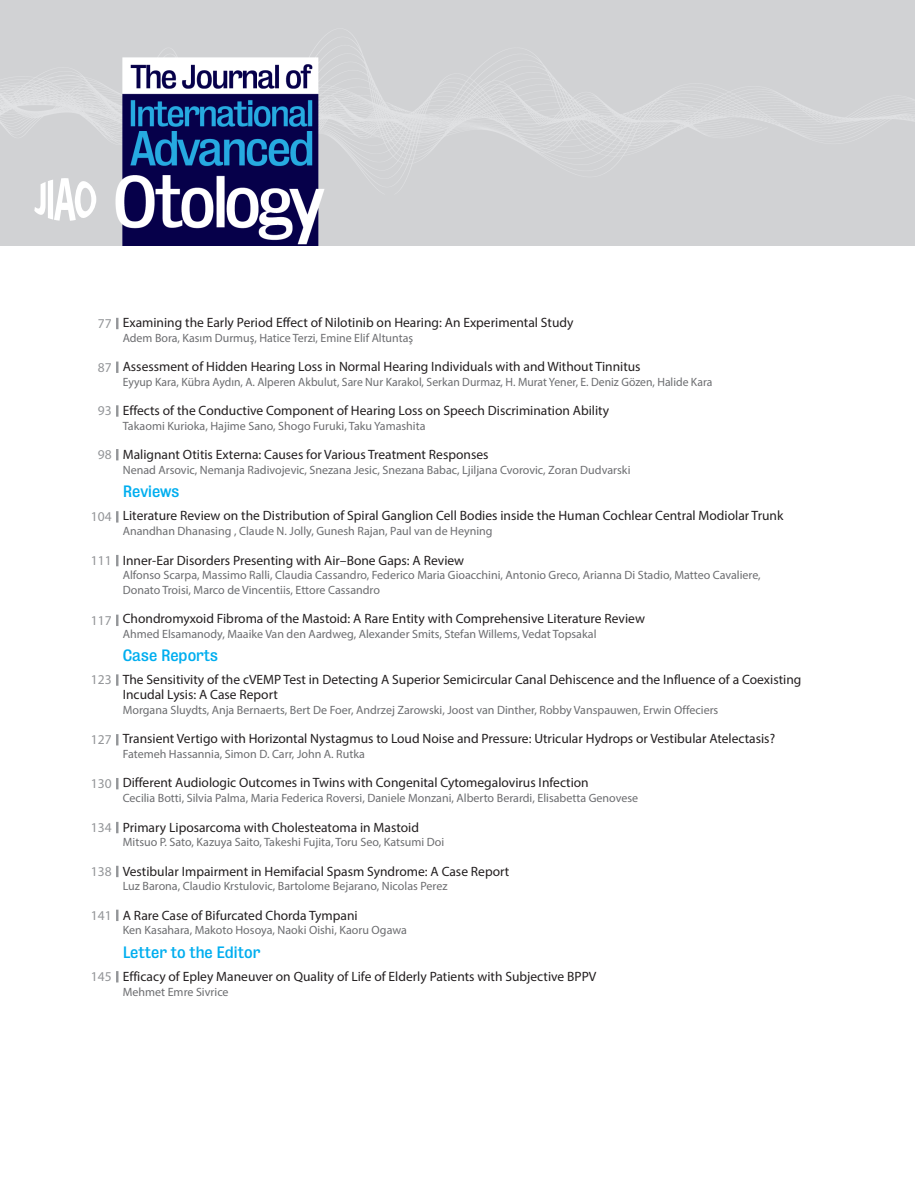
<style>
.page{position:relative;width:915px;height:1191px;background:#fff}
.page>*{position:absolute;margin:0;border:0;box-sizing:border-box;transform-origin:0 0}
.t1{font:15px "Bureau Grot Five Three";color:#00aeef}
.t2{font:13.5px/14.7px "Myriad Pro";color:#231f20}
.t3{font:13.5px "Myriad Pro";color:#939598}
.t4{font:12px/14.7px "Myriad Pro";color:#6c6d70}
</style>
<div class="page">
<img style="left:0;top:0;width:914px;height:245px">
<svg style="left:34px;top:178px;width:62px;height:43px"></svg>
<svg style="left:116px;top:318px;width:2px;height:11px"></svg>
<svg style="left:116px;top:361px;width:2px;height:12px"></svg>
<svg style="left:116px;top:405px;width:2px;height:12px"></svg>
<svg style="left:116px;top:449px;width:2px;height:11px"></svg>
<svg style="left:116px;top:511px;width:2px;height:11px"></svg>
<svg style="left:116px;top:555px;width:2px;height:11px"></svg>
<svg style="left:116px;top:614px;width:2px;height:12px"></svg>
<svg style="left:116px;top:674px;width:2px;height:11px"></svg>
<svg style="left:116px;top:734px;width:2px;height:11px"></svg>
<svg style="left:116px;top:778px;width:2px;height:11px"></svg>
<svg style="left:116px;top:822px;width:2px;height:11px"></svg>
<svg style="left:116px;top:865px;width:2px;height:12px"></svg>
<svg style="left:116px;top:909px;width:2px;height:12px"></svg>
<svg style="left:116px;top:971px;width:2px;height:11px"></svg>
<p class="t3" style="left:98px;top:315px;width:15px">77</p>
<p class="t3" style="left:98px;top:359px;width:15px">87</p>
<p class="t3" style="left:98px;top:402px;width:15px">93</p>
<p class="t3" style="left:98px;top:446px;width:15px">98</p>
<p class="t3" style="left:91px;top:508px;width:22px">104</p>
<p class="t3" style="left:91px;top:552px;width:22px">111</p>
<p class="t3" style="left:91px;top:612px;width:22px">117</p>
<p class="t3" style="left:91px;top:671px;width:22px">123</p>
<p class="t3" style="left:91px;top:731px;width:22px">127</p>
<p class="t3" style="left:91px;top:775px;width:22px">130</p>
<p class="t3" style="left:91px;top:819px;width:22px">134</p>
<p class="t3" style="left:91px;top:863px;width:22px">138</p>
<p class="t3" style="left:91px;top:907px;width:22px">141</p>
<p class="t3" style="left:91px;top:968px;width:22px">145</p>
<p class="t2" style="left:123px;top:315px;width:452px">Examining the Early Period Effect of Nilotinib on Hearing: An Experimental Study</p>
<p class="t4" style="left:123px;top:330px;width:292px">Adem Bora, Kasım Durmuş, Hatice Terzi, Emine Elif Altuntaş</p>
<p class="t2" style="left:123px;top:359px;width:519px">Assessment of Hidden Hearing Loss in Normal Hearing Individuals with and Without Tinnitus</p>
<p class="t4" style="left:123px;top:374px;width:591px">Eyyup Kara, Kübra Aydın, A. Alperen Akbulut, Sare Nur Karakol, Serkan Durmaz, H. Murat Yener, E. Deniz Gözen, Halide Kara</p>
<p class="t2" style="left:123px;top:403px;width:488px">Effects of the Conductive Component of Hearing Loss on Speech Discrimination Ability</p>
<p class="t4" style="left:123px;top:418px;width:304px">Takaomi Kurioka, Hajime Sano, Shogo Furuki, Taku Yamashita</p>
<p class="t2" style="left:123px;top:447px;width:367px">Malignant Otitis Externa: Causes for Various Treatment Responses</p>
<p class="t4" style="left:123px;top:462px;width:509px">Nenad Arsovic, Nemanja Radivojevic, Snezana Jesic, Snezana Babac, Ljiljana Cvorovic, Zoran Dudvarski</p>
<p class="t1" style="left:123px;top:482px;width:58px">Reviews</p>
<p class="t2" style="left:123px;top:508px;width:662px">Literature Review on the Distribution of Spiral Ganglion Cell Bodies inside the Human Cochlear Central Modiolar Trunk</p>
<p class="t4" style="left:123px;top:523px;width:371px">Anandhan Dhanasing , Claude N. Jolly, Gunesh Rajan, Paul van de Heyning</p>
<p class="t2" style="left:123px;top:552px;width:343px">Inner-Ear Disorders Presenting with Air–Bone Gaps: A Review</p>
<p class="t4" style="left:123px;top:567px;width:639px">Alfonso Scarpa, Massimo Ralli, Claudia Cassandro, Federico Maria Gioacchini, Antonio Greco, Arianna Di Stadio, Matteo Cavaliere,<br>Donato Troisi, Marco de Vincentiis, Ettore Cassandro</p>
<p class="t2" style="left:123px;top:611px;width:523px">Chondromyxoid Fibroma of the Mastoid: A Rare Entity with Comprehensive Literature Review</p>
<p class="t4" style="left:123px;top:626px;width:475px">Ahmed Elsamanody, Maaike Van den Aardweg, Alexander Smits, Stefan Willems, Vedat Topsakal</p>
<p class="t1" style="left:123px;top:646px;width:97px">Case Reports</p>
<p class="t2" style="left:123px;top:672px;width:680px">The Sensitivity of the cVEMP Test in Detecting A Superior Semicircular Canal Dehiscence and the Influence of a Coexisting<br>Incudal Lysis: A Case Report</p>
<p class="t4" style="left:123px;top:702px;width:597px">Morgana Sluydts, Anja Bernaerts, Bert De Foer, Andrzej Zarowski, Joost van Dinther, Robby Vanspauwen, Erwin Offeciers</p>
<p class="t2" style="left:123px;top:731px;width:653px">Transient Vertigo with Horizontal Nystagmus to Loud Noise and Pressure: Utricular Hydrops or Vestibular Atelectasis?</p>
<p class="t4" style="left:123px;top:746px;width:244px">Fatemeh Hassannia, Simon D. Carr, John A. Rutka</p>
<p class="t2" style="left:123px;top:775px;width:467px">Different Audiologic Outcomes in Twins with Congenital Cytomegalovirus Infection</p>
<p class="t4" style="left:123px;top:790px;width:516px">Cecilia Botti, Silvia Palma, Maria Federica Roversi, Daniele Monzani, Alberto Berardi, Elisabetta Genovese</p>
<p class="t2" style="left:123px;top:819px;width:297px">Primary Liposarcoma with Cholesteatoma in Mastoid</p>
<p class="t4" style="left:123px;top:834px;width:323px">Mitsuo P. Sato, Kazuya Saito, Takeshi Fujita, Toru Seo, Katsumi Doi</p>
<p class="t2" style="left:123px;top:863px;width:388px">Vestibular Impairment in Hemifacial Spasm Syndrome: A Case Report</p>
<p class="t4" style="left:123px;top:878px;width:326px">Luz Barona, Claudio Krstulovic, Bartolome Bejarano, Nicolas Perez</p>
<p class="t2" style="left:123px;top:907px;width:236px">A Rare Case of Bifurcated Chorda Tympani</p>
<p class="t4" style="left:123px;top:923px;width:285px">Ken Kasahara, Makoto Hosoya, Naoki Oishi, Kaoru Ogawa</p>
<p class="t1" style="left:123px;top:943px;width:139px">Letter to the Editor</p>
<p class="t2" style="left:123px;top:968px;width:475px">Efficacy of Epley Maneuver on Quality of Life of Elderly Patients with Subjective BPPV</p>
<p class="t4" style="left:123px;top:984px;width:107px">Mehmet Emre Sivrice</p>
</div>
